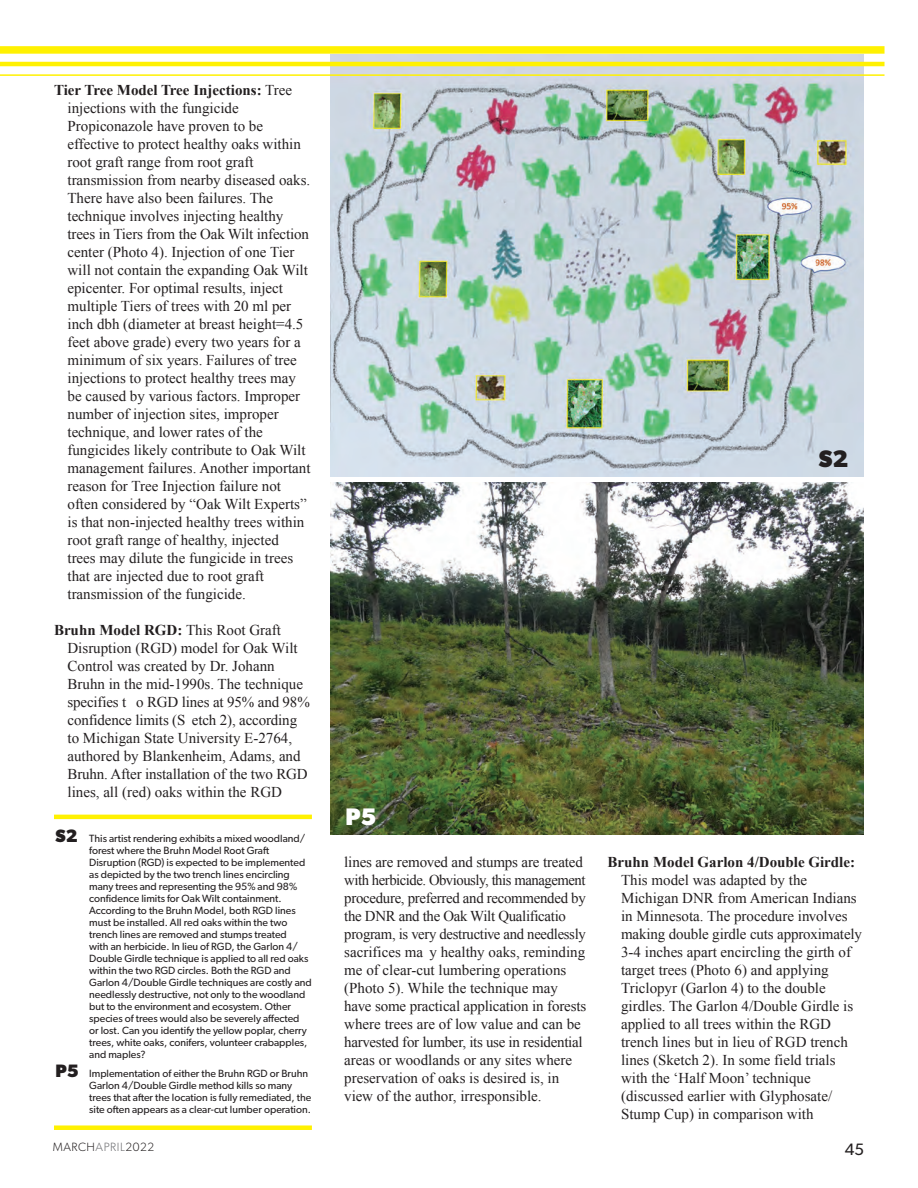
<style>
.page{position:relative;width:918px;height:1188px;background:#fff}
.page>*{position:absolute;margin:0;border:0;box-sizing:border-box;transform-origin:0 0}
.t1{font:700 24px "Gibson";color:#fff}
.t2{font:700 24px "Gibson";color:#231f20}
.t3{font:16.5px "Gibson";color:#231f20}
.t4{font:15px/18px "Times New Roman";color:#231f20}
.t5{font:700 15px "Times New Roman";color:#231f20}
.t6{font:300 12px "Gibson";letter-spacing:.05em;color:#231f20}
.t7{font:10.5px/12px "Gibson";color:#231f20}
.s1{font-weight:700}
.s2{font-weight:700;font-size:18px}
.s3{color:#6c6d70}
</style>
<div class="page">
<img style="left:331px;top:54px;width:533px;height:422px">
<img style="left:330px;top:483px;width:534px;height:352px">
<hr style="left:54px;top:815px;width:258px;height:4px;background:#fff101">
<div style="left:54px;top:1125px;width:258px;height:5px;background:#fff101"></div>
<div style="left:0;top:46px;width:885px;height:8px;background:#fff101"></div>
<hr style="left:0;top:62px;width:885px;height:4px;background:#fff101">
<hr style="left:0;top:74px;width:885px;height:2px;background:#fff101">
<p class="t4" style="left:68px;top:81px;width:245px;text-indent:-14px"><span class="s1">Tier Tree Model Tree Injections:</span> Tree injections with the fungicide Propiconazole have proven to be effective to protect healthy oaks within root graft range from root graft transmission from nearby diseased oaks.<br>There have also been failures. The technique involves injecting healthy trees in Tiers from the Oak Wilt infection center (Photo 4). Injection of one Tier will not contain the expanding Oak Wilt epicenter. For optimal results, inject multiple Tiers of trees with 20 ml per inch dbh (diameter at breast height=4.5 feet above grade) every two years for a minimum of six years. Failures of tree injections to protect healthy trees may be caused by various factors. Improper number of injection sites, improper technique, and lower rates of the fungicides likely contribute to Oak Wilt management failures. Another important reason for Tree Injection failure not often considered by “Oak Wilt Experts” is that non-injected healthy trees within root graft range of healthy, injected trees may dilute the fungicide in trees that are injected due to root graft transmission of the fungicide.</p>
<p class="t4" style="left:68px;top:621px;width:244px;text-indent:-14px"><span class="s1">Bruhn Model RGD:</span> This Root Graft Disruption (RGD) model for Oak Wilt Control was created by Dr. Johann Bruhn in the mid-1990s. The technique specifies t o RGD lines at 95% and 98% confidence limits (S etch 2), according to Michigan State University E-2764, authored by Blankenheim, Adams, and Bruhn. After installation of the two RGD lines, all (red) oaks within the RGD</p>
<p class="t7" style="left:89px;top:832px;width:224px;text-indent:-34px"><span class="s2">S2</span> This artist rendering exhibits a mixed woodland/ forest where the Bruhn Model Root Graft Disruption (RGD) is expected to be implemented as depicted by the two trench lines encircling many trees and representing the 95% and 98% confidence limits for Oak Wilt containment.<br>According to the Bruhn Model, both RGD lines must be installed. All red oaks within the two trench lines are removed and stumps treated<br>with an herbicide. In lieu of RGD, the Garlon 4/ Double Girdle technique is applied to all red oaks within the two RGD circles. Both the RGD and Garlon 4/Double Girdle techniques are costly and needlessly destructive, not only to the woodland but to the environment and ecosystem. Other species of trees would also be severely affected<br>or lost. Can you identify the yellow poplar, cherry trees, white oaks, conifers, volunteer crabapples, and maples?</p>
<p class="t7" style="left:89px;top:1068px;width:224px;text-indent:-34px"><span class="s2">P5</span> Implementation of either the Bruhn RGD or Bruhn Garlon 4/Double Girdle method kills so many trees that after the location is fully remediated, the site often appears as a clear-cut lumber operation.</p>
<h1 class="t1" style="left:346px;top:802px;width:32px">P5</h1>
<h1 class="t2" style="left:819px;top:445px;width:31px">S2</h1>
<p class="t4" style="left:344px;top:853px;width:244px">lines are removed and stumps are treated with herbicide. Obviously, this management procedure, preferred and recommended by the DNR and the Oak Wilt Qualificatio program, is very destructive and needlessly sacrifices ma y healthy oaks, reminding me of clear-cut lumbering operations (Photo 5). While the technique may have some practical application in forests where trees are of low value and can be harvested for lumber, its use in residential areas or woodlands or any sites where preservation of oaks is desired is, in view of the author, irresponsible.</p>
<p class="t5" style="left:608px;top:852px;width:249px">Bruhn Model Garlon 4/Double Girdle:</p>
<p class="t4" style="left:621px;top:871px;width:242px">This model was adapted by the Michigan DNR from American Indians in Minnesota. The procedure involves making double girdle cuts approximately 3-4 inches apart encircling the girth of target trees (Photo 6) and applying Triclopyr (Garlon 4) to the double girdles. The Garlon 4/Double Girdle is applied to all trees within the RGD trench lines but in lieu of RGD trench lines (Sketch 2). In some field trials with the ‘Half Moon’ technique (discussed earlier with Glyphosate/ Stump Cup) in comparison with</p>
<p class="t6" style="left:53px;top:1140px;width:103px">MARCH<span class="s3">APRIL</span>2022</p>
<p class="t3" style="left:845px;top:1139px;width:21px">45</p>
</div>
